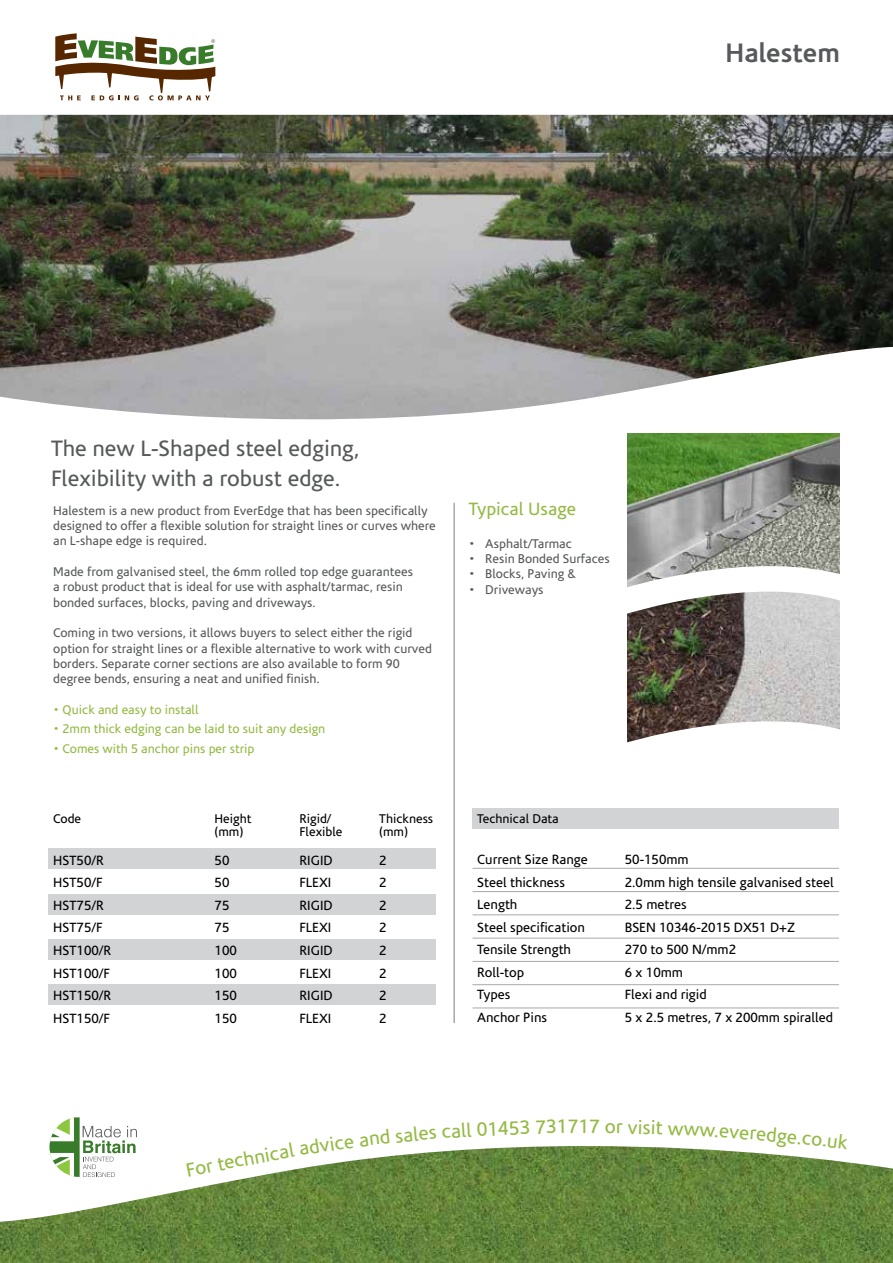
<style>
.page{position:relative;width:893px;height:1263px;background:#fff}
.page>*{position:absolute;margin:0;border:0;box-sizing:border-box;transform-origin:0 0}
.t1{font:700 27px "Corisande";color:#58595b}
.t2{font:22.5px/30px "Corisande";color:#58595b}
.t3{font:19.5px "Corisande";color:#94ba43}
.t4{font:18px "Corisande";color:#94ba43}
.t5{font:13.5px/22.5px "Corisande";color:#000}
.t6{font:12.75px/15.3px "Corisande";color:#58595b}
.t7{font:12.75px "Corisande";color:#94ba43}
.t8{font:12.75px/13.5px "Corisande";color:#000}
</style>
<div class="page">
<div style="left:472px;top:809px;width:367px;height:20px;background:#d1d3d4"></div>
<img style="left:0;top:115px;width:893px;height:305px">
<hr style="left:453px;top:503px;width:2px;height:520px;background:#a7a9ac">
<div style="left:48px;top:849px;width:388px;height:20px;background:#d1d3d4"></div>
<div style="left:48px;top:939px;width:388px;height:20px;background:#d1d3d4"></div>
<div style="left:48px;top:894px;width:388px;height:20px;background:#d1d3d4"></div>
<div style="left:48px;top:985px;width:388px;height:20px;background:#d1d3d4"></div>
<svg style="left:50px;top:1117px;width:87px;height:29px"></svg>
<img style="left:628px;top:434px;width:211px;height:281px">
<svg style="left:627px;top:560px;width:213px;height:67px"></svg>
<svg style="left:627px;top:715px;width:213px;height:28px"></svg>
<img style="left:0;top:1146px;width:893px;height:117px">
<svg style="left:55px;top:33px;width:160px;height:67px"></svg>
<hr style="left:472px;top:868px;width:367px;height:1px;background:#a7a9ac">
<hr style="left:472px;top:891px;width:367px;height:1px;background:#a7a9ac">
<hr style="left:472px;top:914px;width:367px;height:1px;background:#a7a9ac">
<hr style="left:472px;top:938px;width:367px;height:1px;background:#a7a9ac">
<hr style="left:472px;top:961px;width:367px;height:1px;background:#a7a9ac">
<hr style="left:472px;top:984px;width:367px;height:1px;background:#a7a9ac">
<hr style="left:472px;top:1007px;width:367px;height:1px;background:#a7a9ac">
<svg style="left:299px;top:1146px;width:104px;height:9px"></svg>
<svg style="left:828px;top:1146px;width:21px;height:3px"></svg>
<h1 class="t1" style="left:726px;top:37px;width:116px">Halestem</h1>
<h2 class="t2" style="left:51px;top:434px;width:310px">The new L-Shaped steel edging,<br>Flexibility with a robust edge.</h2>
<p class="t6" style="left:53px;top:503px;width:384px">Halestem is a new product from EverEdge that has been specifically designed to offer a flexible solution for straight lines or curves where an L-shape edge is required.</p>
<p class="t6" style="left:53px;top:564px;width:361px">Made from galvanised steel, the 6mm rolled top edge guarantees a robust product that is ideal for use with asphalt/tarmac, resin bonded surfaces, blocks, paving and driveways.</p>
<p class="t6" style="left:53px;top:626px;width:380px">Coming in two versions, it allows buyers to select either the rigid option for straight lines or a flexible alternative to work with curved borders. Separate corner sections are also available to form 90 degree bends, ensuring a neat and unified finish.</p>
<p class="t7" style="left:53px;top:702px;width:147px">• Quick and easy to install</p>
<p class="t7" style="left:53px;top:722px;width:274px">• 2mm thick edging can be laid to suit any design</p>
<p class="t7" style="left:53px;top:741px;width:203px">• Comes with 5 anchor pins per strip</p>
<p class="t8" style="left:53px;top:812px;width:29px">Code</p>
<p class="t5" style="left:53px;top:849px;width:59px">HST50/R<br>HST50/F<br>HST75/R<br>HST75/F<br>HST100/R<br>HST100/F<br>HST150/R<br>HST150/F</p>
<p class="t8" style="left:215px;top:812px;width:38px">Height (mm)</p>
<p class="t5" style="left:215px;top:849px;width:24px">50<br>50<br>75<br>75<br>100<br>100<br>150<br>150</p>
<p class="t8" style="left:300px;top:812px;width:44px">Rigid/<br>Flexible</p>
<p class="t5" style="left:300px;top:849px;width:35px;text-align:justify">RIGID FLEXI RIGID FLEXI RIGID FLEXI RIGID FLEXI</p>
<p class="t8" style="left:379px;top:812px;width:55px">Thickness (mm)</p>
<p class="t5" style="left:379px;top:849px;width:9px;text-align:justify">2<br>2<br>2<br>2<br>2<br>2<br>2<br>2</p>
<h3 class="t4" style="left:469px;top:499px;width:109px">Typical Usage</h3>
<p class="t6" style="left:469px;top:536px;width:105px">• Asphalt/Tarmac</p>
<p class="t6" style="left:469px;top:551px;width:142px">• Resin Bonded Surfaces</p>
<p class="t6" style="left:469px;top:566px;width:109px">• Blocks, Paving &amp;</p>
<p class="t6" style="left:469px;top:582px;width:76px">• Driveways</p>
<p class="t8" style="left:477px;top:812px;width:83px">Technical Data</p>
<p class="t5" style="left:477px;top:848px;width:112px">Current Size Range<br>Steel thickness<br>Length<br>Steel specification<br>Tensile Strength<br>Roll-top<br>Types<br>Anchor Pins</p>
<p class="t5" style="left:625px;top:848px;width:210px">50-150mm<br>2.0mm high tensile galvanised steel<br>2.5 metres<br>BSEN 10346-2015 DX51 D+Z<br>270 to 500 N/mm2<br>6 x 10mm<br>Flexi and rigid<br>5 x 2.5 metres, 7 x 200mm spiralled</p>
<h3 class="t3" style="left:184px;top:1159px;width:82px;rotate:-11deg">For techn</h3>
<h3 class="t3" style="left:263px;top:1144px;width:31px;rotate:-10deg">ical</h3>
<h3 class="t3" style="left:402px;top:1124px;width:35px;rotate:-5deg">ales</h3>
<h3 class="t3" style="left:441px;top:1121px;width:32px;rotate:-4deg">call</h3>
<h3 class="t3" style="left:568px;top:1116px;width:34px">717</h3>
<h3 class="t3" style="left:605px;top:1116px;width:39px;rotate:1deg">or vi</h3>
<h3 class="t3" style="left:643px;top:1116px;width:42px;rotate:2deg">sit w</h3>
<h3 class="t3" style="left:720px;top:1120px;width:39px;rotate:4deg">ever</h3>
<h3 class="t3" style="left:757px;top:1123px;width:42px;rotate:5deg">edge</h3>
<h3 class="t3" style="left:798px;top:1126px;width:32px;rotate:6deg">.co.</h3>
</div>
